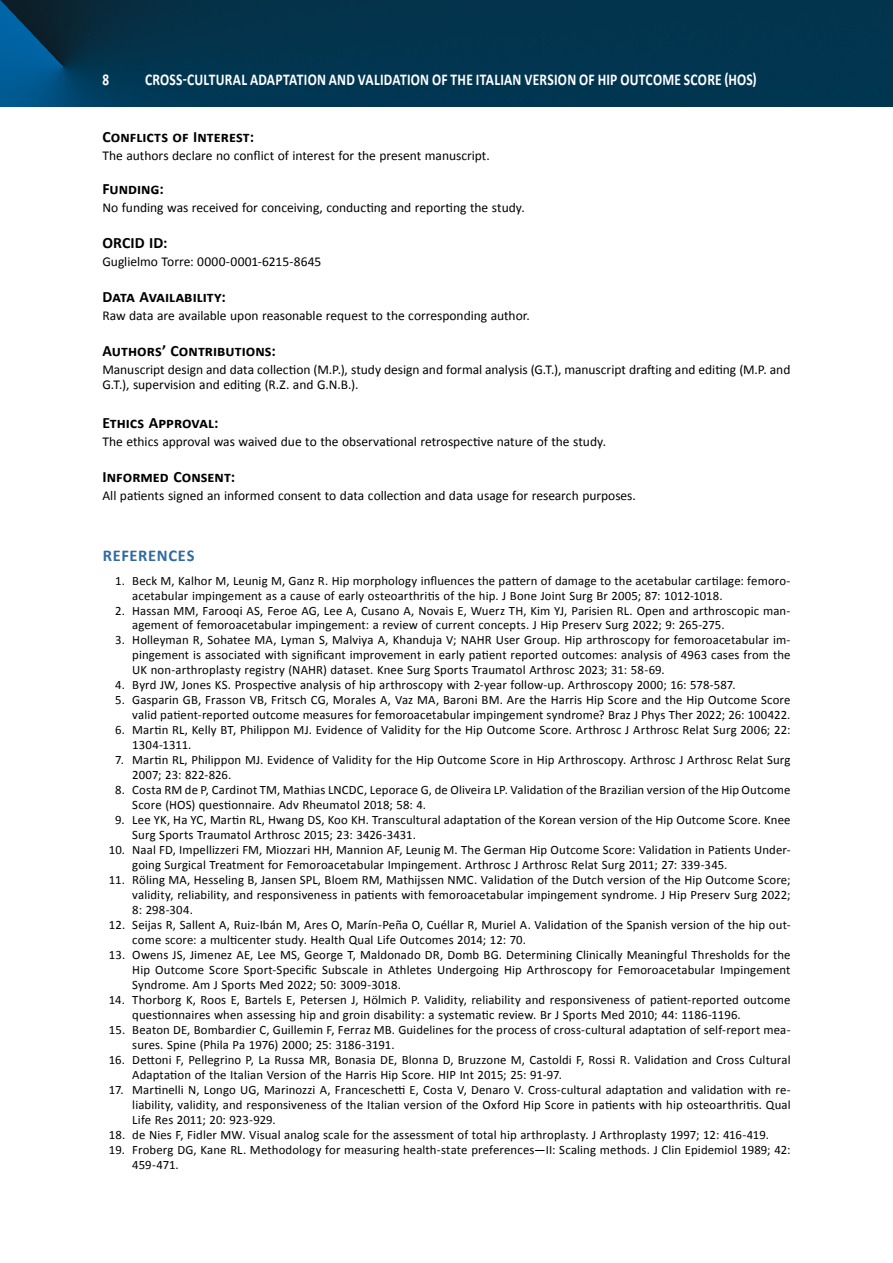
<style>
.page{position:relative;width:893px;height:1263px;background:#fff}
.page>*{position:absolute;margin:0;border:0;box-sizing:border-box;transform-origin:0 0}
.t1{font:700 16.5px "Calibri";letter-spacing:.015em;color:#fff;scale:.82 1}
.t2{font:700 16.5px "Calibri";letter-spacing:.04em;color:#316aa2}
.t3{font:700 16.5px "Calibri";letter-spacing:.015em;color:#fff;scale:.8 1}
.t4{font:700 15.75px "Calibri";color:#000}
.t5{font:13.5px/15px "Calibri";letter-spacing:-.005em;color:#000}
.t6{font:12.75px/15px "Calibri";letter-spacing:.01em;color:#000}
</style>
<div class="page">
<img style="left:0;top:0;width:893px;height:106px">
<p class="t3" style="left:102px;top:69px;width:10px">8</p>
<p class="t1" style="left:145px;top:69px;width:747px">CROSS-CULTURAL ADAPTATION AND VALIDATION OF THE ITALIAN VERSION OF HIP OUTCOME SCORE (HOS)</p>
<p class="t4" style="left:102px;top:127px;width:153px">Conflicts of Interest:</p>
<p class="t5" style="left:102px;top:147px;width:389px">The authors declare no conflict of interest for the present manuscript.</p>
<p class="t4" style="left:102px;top:179px;width:63px">Funding:</p>
<p class="t5" style="left:102px;top:200px;width:424px">No funding was received for conceiving, conducting and reporting the study.</p>
<p class="t4" style="left:102px;top:233px;width:67px">ORCID ID:</p>
<p class="t5" style="left:102px;top:254px;width:220px">Guglielmo Torre: 0000-0001-6215-8645</p>
<p class="t4" style="left:102px;top:287px;width:125px">Data Availability:</p>
<p class="t5" style="left:102px;top:308px;width:429px">Raw data are available upon reasonable request to the corresponding author.</p>
<p class="t4" style="left:102px;top:341px;width:175px">Authors’ Contributions:</p>
<p class="t5" style="left:102px;top:362px;width:689px">Manuscript design and data collection (M.P.), study design and formal analysis (G.T.), manuscript drafting and editing (M.P. and<br>G.T.), supervision and editing (R.Z. and G.N.B.).</p>
<p class="t4" style="left:102px;top:413px;width:117px">Ethics Approval:</p>
<p class="t5" style="left:102px;top:434px;width:505px">The ethics approval was waived due to the observational retrospective nature of the study.</p>
<p class="t4" style="left:102px;top:467px;width:134px">Informed Consent:</p>
<p class="t5" style="left:102px;top:488px;width:535px">All patients signed an informed consent to data collection and data usage for research purposes.</p>
<p class="t2" style="left:103px;top:545px;width:93px">REFERENCES</p>
<p class="t6" style="left:132px;top:572px;width:660px;text-indent:-17px">1. Beck M, Kalhor M, Leunig M, Ganz R. Hip morphology influences the pattern of damage to the acetabular cartilage: femoro&shy;acetabular impingement as a cause of early osteoarthritis of the hip. J Bone Joint Surg Br 2005; 87: 1012-1018.</p>
<p class="t6" style="left:132px;top:602px;width:660px;text-indent:-17px">2. Hassan MM, Farooqi AS, Feroe AG, Lee A, Cusano A, Novais E, Wuerz TH, Kim YJ, Parisien RL. Open and arthroscopic man&shy;agement of femoroacetabular impingement: a review of current concepts. J Hip Preserv Surg 2022; 9: 265-275.</p>
<p class="t6" style="left:132px;top:632px;width:660px;text-align:justify;text-indent:-17px">3. Holleyman R, Sohatee MA, Lyman S, Malviya A, Khanduja V; NAHR User Group. Hip arthroscopy for femoroacetabular im&shy;pingement is associated with significant improvement in early patient reported outcomes: analysis of 4963 cases from the UK non-arthroplasty registry (NAHR) dataset. Knee Surg Sports Traumatol Arthrosc 2023; 31: 58-69.</p>
<p class="t6" style="left:115px;top:677px;width:622px">4. Byrd JW, Jones KS. Prospective analysis of hip arthroscopy with 2-year follow-up. Arthroscopy 2000; 16: 578-587.</p>
<p class="t6" style="left:115px;top:692px;width:677px;text-align:right">5. Gasparin GB, Frasson VB, Fritsch CG, Morales A, Vaz MA, Baroni BM. Are the Harris Hip Score and the Hip Outcome Score valid patient-reported outcome measures for femoroacetabular impingement syndrome? Braz J Phys Ther 2022; 26: 100422.</p>
<p class="t6" style="left:132px;top:722px;width:660px;text-indent:-17px">6. Martin RL, Kelly BT, Philippon MJ. Evidence of Validity for the Hip Outcome Score. Arthrosc J Arthrosc Relat Surg 2006; 22:<br>1304-1311.</p>
<p class="t6" style="left:132px;top:752px;width:660px;text-indent:-17px">7. Martin RL, Philippon MJ. Evidence of Validity for the Hip Outcome Score in Hip Arthroscopy. Arthrosc J Arthrosc Relat Surg<br>2007; 23: 822-826.</p>
<p class="t6" style="left:132px;top:782px;width:660px;text-indent:-17px">8. Costa RM de P, Cardinot TM, Mathias LNCDC, Leporace G, de Oliveira LP. Validation of the Brazilian version of the Hip Outcome<br>Score (HOS) questionnaire. Adv Rheumatol 2018; 58: 4.</p>
<p class="t6" style="left:132px;top:812px;width:660px;text-indent:-17px">9. Lee YK, Ha YC, Martin RL, Hwang DS, Koo KH. Transcultural adaptation of the Korean version of the Hip Outcome Score. Knee<br>Surg Sports Traumatol Arthrosc 2015; 23: 3426-3431.</p>
<p class="t6" style="left:132px;top:842px;width:660px;text-indent:-23px">10. Naal FD, Impellizzeri FM, Miozzari HH, Mannion AF, Leunig M. The German Hip Outcome Score: Validation in Patients Under&shy;going Surgical Treatment for Femoroacetabular Impingement. Arthrosc J Arthrosc Relat Surg 2011; 27: 339-345.</p>
<p class="t6" style="left:132px;top:872px;width:660px;text-align:justify;text-indent:-23px">11. Röling MA, Hesseling B, Jansen SPL, Bloem RM, Mathijssen NMC. Validation of the Dutch version of the Hip Outcome Score; validity, reliability, and responsiveness in patients with femoroacetabular impingement syndrome. J Hip Preserv Surg 2022; 8: 298-304.</p>
<p class="t6" style="left:132px;top:917px;width:660px;text-indent:-23px">12. Seijas R, Sallent A, Ruiz-Ibán M, Ares O, Marín-Peña O, Cuéllar R, Muriel A. Validation of the Spanish version of the hip out&shy;come score: a multicenter study. Health Qual Life Outcomes 2014; 12: 70.</p>
<p class="t6" style="left:132px;top:947px;width:660px;text-align:justify;text-indent:-23px">13. Owens JS, Jimenez AE, Lee MS, George T, Maldonado DR, Domb BG. Determining Clinically Meaningful Thresholds for the Hip Outcome Score Sport-Specific Subscale in Athletes Undergoing Hip Arthroscopy for Femoroacetabular Impingement Syndrome. Am J Sports Med 2022; 50: 3009-3018.</p>
<p class="t6" style="left:132px;top:992px;width:660px;text-indent:-23px">14. Thorborg K, Roos E, Bartels E, Petersen J, Hölmich P. Validity, reliability and responsiveness of patient-reported outcome questionnaires when assessing hip and groin disability: a systematic review. Br J Sports Med 2010; 44: 1186-1196.</p>
<p class="t6" style="left:132px;top:1022px;width:660px;text-indent:-23px">15. Beaton DE, Bombardier C, Guillemin F, Ferraz MB. Guidelines for the process of cross-cultural adaptation of self-report mea&shy;sures. Spine (Phila Pa 1976) 2000; 25: 3186-3191.</p>
<p class="t6" style="left:132px;top:1052px;width:660px;text-indent:-23px">16. Dettoni F, Pellegrino P, La Russa MR, Bonasia DE, Blonna D, Bruzzone M, Castoldi F, Rossi R. Validation and Cross Cultural<br>Adaptation of the Italian Version of the Harris Hip Score. HIP Int 2015; 25: 91-97.</p>
<p class="t6" style="left:132px;top:1082px;width:660px;text-align:justify;text-indent:-23px">17. Martinelli N, Longo UG, Marinozzi A, Franceschetti E, Costa V, Denaro V. Cross-cultural adaptation and validation with re&shy;liability, validity, and responsiveness of the Italian version of the Oxford Hip Score in patients with hip osteoarthritis. Qual Life Res 2011; 20: 923-929.</p>
<p class="t6" style="left:109px;top:1127px;width:661px">18. de Nies F, Fidler MW. Visual analog scale for the assessment of total hip arthroplasty. J Arthroplasty 1997; 12: 416-419.</p>
<p class="t6" style="left:132px;top:1142px;width:660px;text-indent:-23px">19. Froberg DG, Kane RL. Methodology for measuring health-state preferences—II: Scaling methods. J Clin Epidemiol 1989; 42:<br>459-471.</p>
</div>
